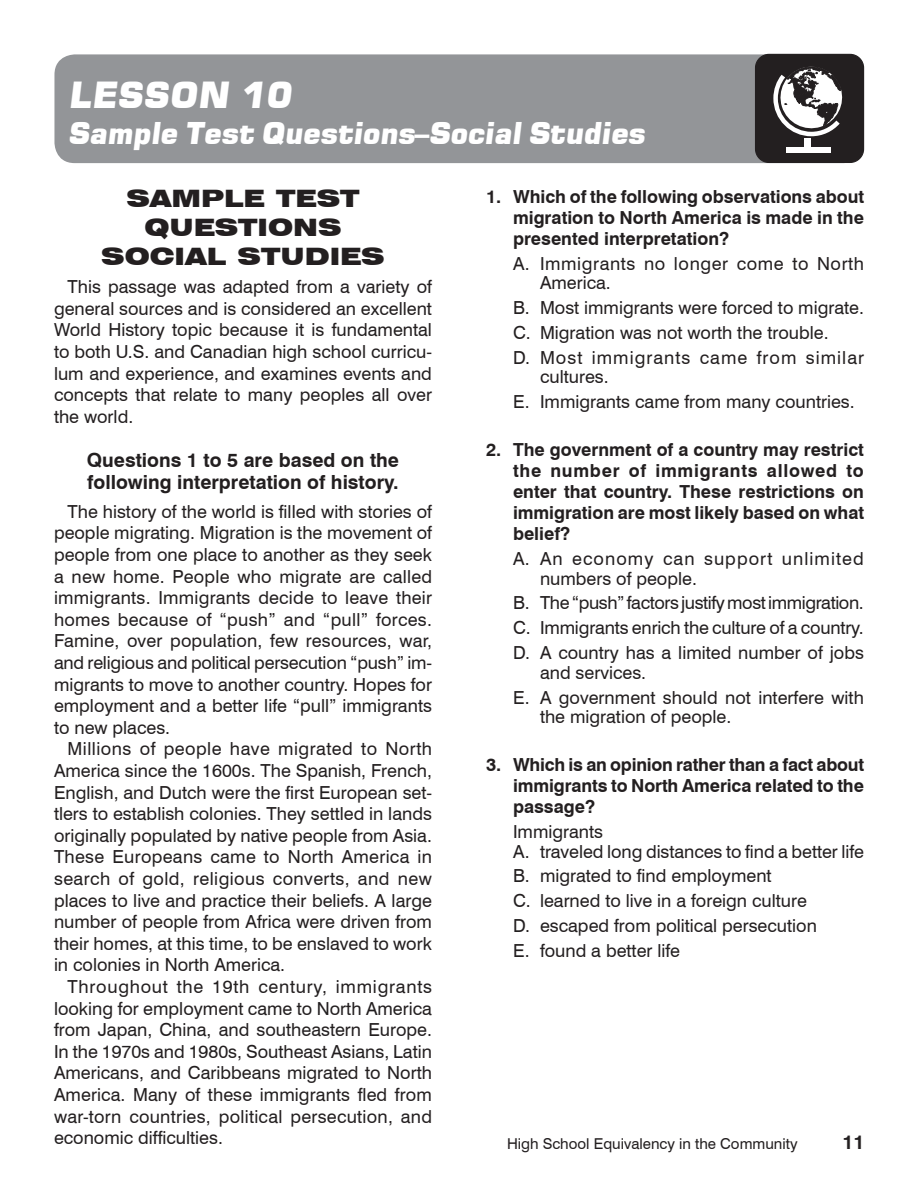
<style>
.page{position:relative;width:918px;height:1188px;background:#fff}
.page>*{position:absolute;margin:0;border:0;box-sizing:border-box;transform-origin:0 0}
.subject_headers-Less{font:italic 36px "Square 721 Blk";color:#fff}
.subject_headers-less{font:italic 30px "Square 721 Blk";letter-spacing:-.025em;color:#fff}
.Directions_hed{font:900 expanded 24px/28.8px "Swiss 721 BT";color:#231f20;text-align:center}
.Directions_copy{font:700 19.5px/22.5px "Swiss 721 BT";color:#231f20}
.Body_text{font:18px/21.6px "Swiss 721 BT";color:#231f20;text-align:justify}
.Numbered_questions{font:700 18px/21px "Swiss 721 BT";letter-spacing:-.005em;color:#231f20;text-align:justify}
.ANSWERS{font:18px/19.5px "Swiss 721 BT";color:#231f20}
.ANSWERS-2{font:18px/19.5px "Swiss 721 BT";letter-spacing:.06em;color:#231f20}
.ANSWERS-3{font:18px "Swiss 721 BT";letter-spacing:-.02em;color:#231f20}
.Body_text-2{font:18px/19.5px "Swiss 721 BT";letter-spacing:.055em;color:#231f20}
.Body_text-3{font:18px/19.5px "Swiss 721 BT";letter-spacing:.035em;color:#231f20}
.t1{font:15px "Swiss 721 BT";color:#231f20}
</style>
<div class="page">
<div style="left:54px;top:54px;width:810px;height:109px;background:#939598;border-radius:20px"></div>
<div style="left:756px;top:54px;width:108px;height:108px;background:#231f20;border-radius:14px"></div>
<div style="left:755px;top:54px;width:109px;height:109px;border:1px solid #231f20;border-radius:14px"></div>
<div style="left:804px;top:138px;width:7px;height:15px;background:#fff"></div>
<div style="left:786px;top:147px;width:44px;height:6px;background:#fff"></div>
<svg style="left:773px;top:66px;width:70px;height:71px"></svg>
<p class="subject_headers-Less" style="left:68px;top:73px;width:225px">LESSON 10</p>
<p class="subject_headers-less" style="left:68px;top:115px;width:579px">Sample Test Questions–Social Studies</p>
<p class="Directions_hed" style="left:126px;top:184px;width:235px">SAMPLE TEST<br>QUESTIONS</p>
<p class="Directions_hed" style="left:101px;top:242px;width:285px">SOCIAL STUDIES</p>
<p class="Body_text" style="left:54px;top:276px;width:380px;text-indent:14px">This passage was adapted from a variety of general sources and is considered an excellent World History topic because it is fundamental to both U.S. and Canadian high school curricu&shy;lum and experience, and examines events and concepts that relate to many peoples all over the world.</p>
<p class="Directions_copy" style="left:87px;top:449px;width:314px">Questions 1 to 5 are based on the following interpretation of history.</p>
<p class="Body_text" style="left:54px;top:500px;width:380px;text-indent:14px">The history of the world is filled with stories of people migrating. Migration is the movement of people from one place to another as they seek a new home. People who migrate are called immigrants. Immigrants decide to leave their homes because of “push” and “pull” forces.<br>Famine, over population, few resources, war, and religious and political persecution “push” im&shy;migrants to move to another country. Hopes for employment and a better life “pull” immigrants to new places.</p>
<p class="Body_text" style="left:54px;top:738px;width:380px;text-indent:14px">Millions of people have migrated to North America since the 1600s. The Spanish, French, English, and Dutch were the first European set&shy;tlers to establish colonies. They settled in lands originally populated by native people from Asia.<br>These Europeans came to North America in search of gold, religious converts, and new places to live and practice their beliefs. A large number of people from Africa were driven from their homes, at this time, to be enslaved to work in colonies in North America.</p>
<p class="Body_text" style="left:54px;top:976px;width:380px;text-indent:14px">Throughout the 19th century, immigrants looking for employment came to North America from Japan, China, and southeastern Europe.<br>In the 1970s and 1980s, Southeast Asians, Latin Americans, and Caribbeans migrated to North America. Many of these immigrants fled from war-torn countries, political persecution, and economic difficulties.</p>
<p class="Numbered_questions" style="left:513px;top:186px;width:353px;text-indent:-27px">1. Which of the following observations about migration to North America is made in the presented interpretation?</p>
<p class="Body_text-3" style="left:540px;top:253px;width:326px;text-indent:-27px">A. Immigrants no longer come to North<br>America.</p>
<p class="Body_text" style="left:513px;top:297px;width:353px">B. Most immigrants were forced to migrate.</p>
<p class="Body_text" style="left:513px;top:322px;width:317px">C. Migration was not worth the trouble.</p>
<p class="Body_text-2" style="left:540px;top:347px;width:326px;text-indent:-27px">D. Most immigrants came from similar cultures.</p>
<p class="Body_text" style="left:513px;top:391px;width:343px">E. Immigrants came from many countries.</p>
<p class="Numbered_questions" style="left:513px;top:439px;width:353px;text-indent:-27px">2. The government of a country may restrict the number of immigrants allowed to enter that country. These restrictions on immigration are most likely based on what belief?</p>
<p class="ANSWERS-2" style="left:540px;top:549px;width:325px;text-indent:-27px">A. An economy can support unlimited numbers of people.</p>
<p class="ANSWERS-3" style="left:513px;top:592px;width:352px">B. The “push” factors justify most immigration.</p>
<p class="ANSWERS" style="left:513px;top:618px;width:352px">C. Immigrants enrich the culture of a country.</p>
<p class="ANSWERS" style="left:540px;top:643px;width:325px;text-indent:-27px">D. A country has a limited number of jobs and services.</p>
<p class="ANSWERS" style="left:540px;top:687px;width:325px;text-indent:-27px">E. A government should not interfere with the migration of people.</p>
<p class="Numbered_questions" style="left:513px;top:754px;width:353px;text-indent:-27px">3. Which is an opinion rather than a fact about immigrants to North America related to the passage?</p>
<p class="ANSWERS" style="left:513px;top:822px;width:92px">Immigrants</p>
<p class="ANSWERS" style="left:513px;top:841px;width:352px">A. traveled long distances to find a better life</p>
<p class="ANSWERS" style="left:513px;top:866px;width:260px">B. migrated to find employment</p>
<p class="ANSWERS" style="left:513px;top:891px;width:295px">C. learned to live in a foreign culture</p>
<p class="ANSWERS" style="left:513px;top:916px;width:305px">D. escaped from political persecution</p>
<p class="ANSWERS" style="left:513px;top:941px;width:169px">E. found a better life</p>
<p class="t1" style="left:507px;top:1134px;width:292px">High School Equivalency in the Community</p>
<p class="Directions_copy" style="left:842px;top:1130px;width:24px">11</p>
</div>
